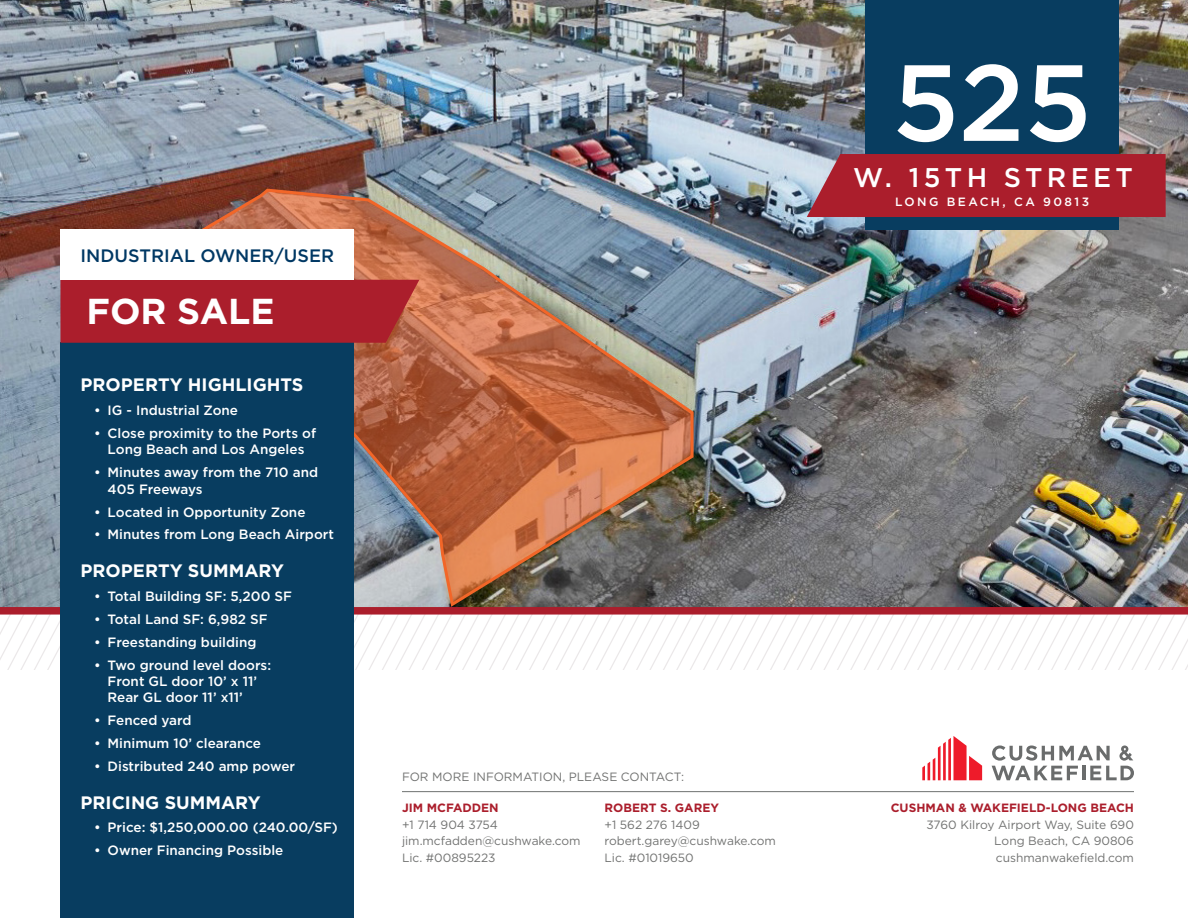
<style>
.page{position:relative;width:1188px;height:918px;background:#fff}
.page>*{position:absolute;margin:0;border:0;box-sizing:border-box;transform-origin:0 0}
.t1{font:500 108px "Gotham";color:#fff}
.t2{font:700 36px "Gotham";color:#fff}
.t3{font:500 27px "Gotham";letter-spacing:.16em;color:#fff}
.t4{font:700 18px "Gotham";color:#fff}
.t5{font:500 18px "Gotham";color:#003864}
.t6{font:500 13.5px/16.2px "Gotham";color:#fff}
.Broker_Email{font:12px "Gotham";color:#717271}
.Broker_Phone_number{font:12px "Gotham";color:#717271}
.Broker_Name{font:700 12px "Gotham";color:#ab1e2c}
.Broker_Email-2{font:500 12px "Gotham";letter-spacing:.2em;color:#fff}
</style>
<div class="page">
<svg style="left:0;top:615px;width:1188px;height:54px"></svg>
<img style="left:0;top:0;width:1188px;height:607px">
<div style="left:865px;top:0;width:254px;height:230px;background:#083d60"></div>
<svg style="left:922px;top:736px;width:60px;height:44px"></svg>
<svg style="left:992px;top:745px;width:142px;height:35px"></svg>
<div style="left:0;top:607px;width:1188px;height:8px;background:#ab1e2c"></div>
<img style="left:185px;top:187px;width:511px;height:420px">
<hr style="left:402px;top:791px;width:732px;height:1px;background:#6e7271">
<div style="left:60px;top:343px;width:294px;height:575px;background:#083d60"></div>
<div style="left:60px;top:280px;width:359px;height:63px;background:#ab1e2c"></div>
<div style="left:60px;top:230px;width:294px;height:50px;background:#fff"></div>
<div style="left:807px;top:154px;width:359px;height:63px;background:#ab1e2c"></div>
<p class="t5" style="left:81px;top:244px;width:255px">INDUSTRIAL OWNER/USER</p>
<p class="t2" style="left:86px;top:287px;width:190px">FOR SALE</p>
<p class="t4" style="left:81px;top:373px;width:224px">PROPERTY HIGHLIGHTS</p>
<p class="t6" style="left:94px;top:402px;width:146px">• IG - Industrial Zone</p>
<p class="t6" style="left:94px;top:425px;width:224px;text-align:center">• Close proximity to the Ports of<br>Long Beach and Los Angeles</p>
<p class="t6" style="left:108px;top:464px;width:212px;text-indent:-14px">• Minutes away from the 710 and<br>405 Freeways</p>
<p class="t6" style="left:94px;top:503px;width:213px">• Located in Opportunity Zone</p>
<p class="t6" style="left:94px;top:526px;width:241px">• Minutes from Long Beach Airport</p>
<p class="t4" style="left:81px;top:559px;width:205px">PROPERTY SUMMARY</p>
<p class="t6" style="left:94px;top:588px;width:199px">• Total Building SF: 5,200 SF</p>
<p class="t6" style="left:94px;top:611px;width:175px">• Total Land SF: 6,982 SF</p>
<p class="t6" style="left:94px;top:634px;width:164px">• Freestanding building</p>
<p class="t6" style="left:108px;top:657px;width:165px;text-indent:-14px">• Two ground level doors:<br>Front GL door 10’ x 11’<br>Rear GL door 11’ x11’</p>
<p class="t6" style="left:94px;top:712px;width:99px">• Fenced yard</p>
<p class="t6" style="left:94px;top:735px;width:168px">• Minimum 10’ clearance</p>
<p class="t6" style="left:94px;top:758px;width:203px">• Distributed 240 amp power</p>
<p class="t4" style="left:81px;top:790px;width:182px">PRICING SUMMARY</p>
<p class="t6" style="left:94px;top:819px;width:245px">• Price: $1,250,000.00 (240.00/SF)</p>
<p class="t6" style="left:94px;top:842px;width:191px">• Owner Financing Possible</p>
<p class="Broker_Email" style="left:402px;top:769px;width:284px">FOR MORE INFORMATION, PLEASE CONTACT:</p>
<p class="Broker_Name" style="left:402px;top:800px;width:98px">JIM MCFADDEN</p>
<p class="Broker_Phone_number" style="left:402px;top:817px;width:97px">+1 714 904 3754</p>
<p class="Broker_Email" style="left:402px;top:833px;width:180px">jim.mcfadden@cushwake.com</p>
<p class="Broker_Email" style="left:402px;top:850px;width:95px">Lic. #00895223</p>
<p class="Broker_Name" style="left:604px;top:800px;width:116px">ROBERT S. GAREY</p>
<p class="Broker_Phone_number" style="left:604px;top:817px;width:97px">+1 562 276 1409</p>
<p class="Broker_Email" style="left:604px;top:833px;width:173px">robert.garey@cushwake.com</p>
<p class="Broker_Email" style="left:604px;top:850px;width:91px">Lic. #01019650</p>
<p class="t1" style="left:892px;top:32px;width:201px">525</p>
<p class="t3" style="left:853px;top:160px;width:281px">W. 15TH STREET</p>
<p class="Broker_Email-2" style="left:895px;top:194px;width:195px">LONG BEACH, CA 90813</p>
<p class="Broker_Name" style="left:891px;top:800px;width:245px">CUSHMAN &amp; WAKEFIELD-LONG BEACH</p>
<p class="Broker_Phone_number" style="left:927px;top:817px;width:209px">3760 Kilroy Airport Way, Suite 690</p>
<p class="Broker_Phone_number" style="left:994px;top:833px;width:141px">Long Beach, CA 90806</p>
<p class="Broker_Phone_number" style="left:996px;top:850px;width:140px">cushmanwakefield.com</p>
</div>
